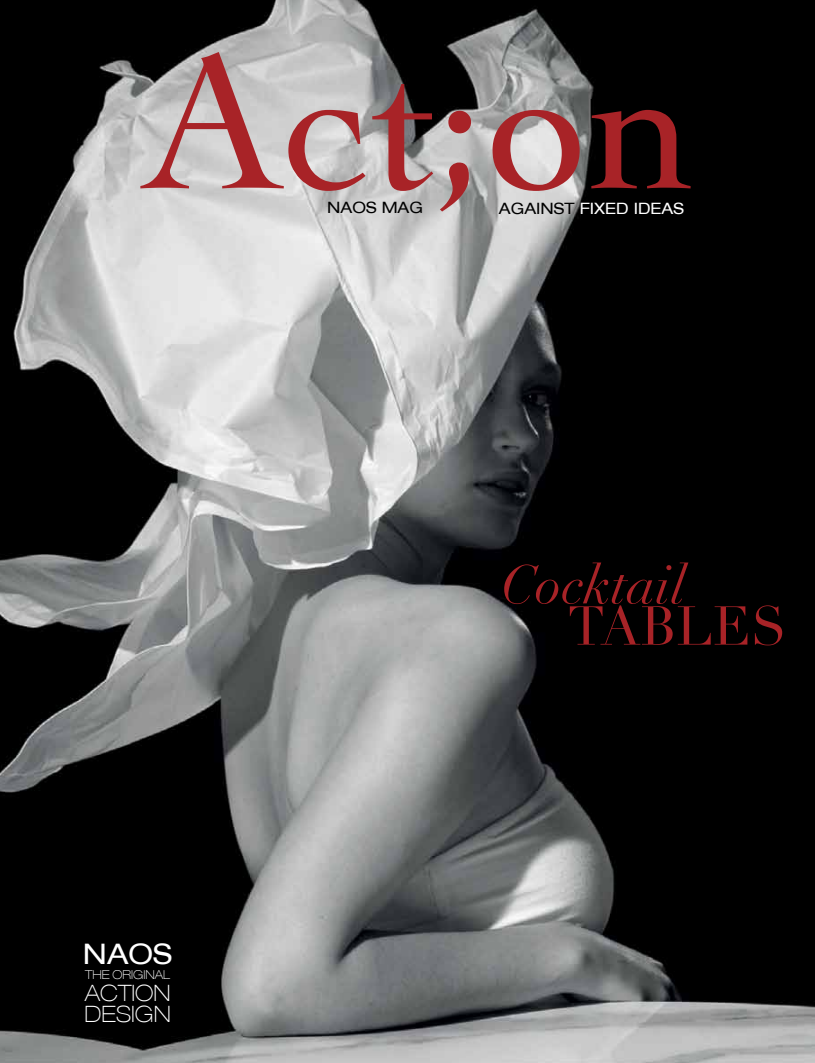
<style>
.page{position:relative;width:815px;height:1063px;background:#fff}
.page>*{position:absolute;margin:0;border:0;box-sizing:border-box;transform-origin:0 0}
.t1{font:202.5px "Cochin";color:#a82327}
.t2{font:italic 53.75px "Didot";color:#a82327}
.t3{font:53.75px "Didot";color:#a82327}
.t4{font:expanded 28.25px "Helvetica Neue LT Com";color:#fff}
.t5{font:100 expanded 22.5px/21.2px "Helvetica Neue LT Com";color:#fff}
.t6{font:expanded 15.62px "Helvetica Neue LT Com";color:#fff}
.t7{font:expanded 15.62px "Helvetica Neue LT Com";color:#000}
.t8{font:100 expanded 12.25px "Helvetica Neue LT Com";color:#fff}
.s1{color:#000}
</style>
<div class="page">
<img style="left:0;top:0;width:815px;height:1063px">
<h1 class="t1" style="left:141px;top:-15px;width:558px">Act;on</h1>
<p class="t7" style="left:327px;top:198px;width:97px">NAOS MAG</p>
<p class="t6" style="left:499px;top:198px;width:186px"><span class="s1">AGAINST</span> FIXED IDEAS</p>
<h3 class="t4" style="left:83px;top:937px;width:90px">NAOS</h3>
<p class="t8" style="left:85px;top:967px;width:86px">THE ORIGINAL</p>
<h3 class="t5" style="left:85px;top:982px;width:88px">ACTION<br>DESIGN</h3>
<h2 class="t2" style="left:501px;top:552px;width:186px">Cocktail</h2>
<h2 class="t3" style="left:568px;top:594px;width:220px">TABLES</h2>
</div>
